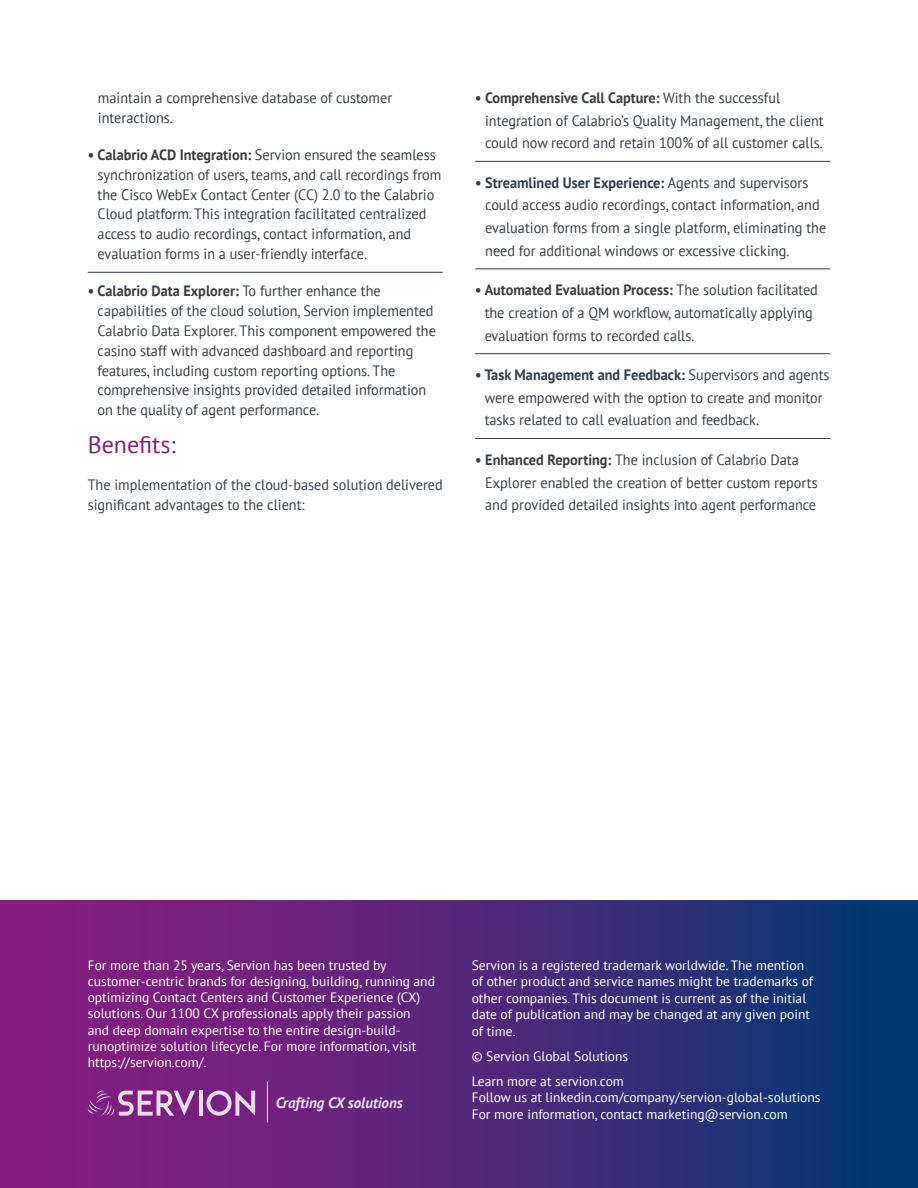
<style>
.page{position:relative;width:918px;height:1188px;background:#fff}
.page>*{position:absolute;margin:0;border:0;box-sizing:border-box;transform-origin:0 0}
.t1{font:24px "PT Sans";color:#841d80}
.t2{font:15px/20px "PT Sans";color:#333e48;scale:.95 1}
.t3{font:italic 700 15px "PT Sans";color:#fff}
.t4{font:13.5px/16.2px "PT Sans";color:#fff}
.s1{font-weight:700}
</style>
<div class="page">
<hr style="left:88px;top:272px;width:355px;height:1px;background:#333e48">
<hr style="left:475px;top:161px;width:355px;height:1px;background:#333e48">
<hr style="left:475px;top:268px;width:355px;height:1px;background:#333e48">
<hr style="left:475px;top:353px;width:355px;height:1px;background:#333e48">
<hr style="left:475px;top:438px;width:355px;height:1px;background:#333e48">
<svg style="left:0;top:901px;width:918px;height:287px;background:#4d287a"></svg>
<svg style="left:207px;top:1091px;width:48px;height:25px"></svg>
<hr style="left:199px;top:1091px;width:4px;height:25px;background:#eadceb">
<svg style="left:88px;top:1091px;width:107px;height:25px;background:#a25ea3"></svg>
<hr style="left:267px;top:1082px;width:1px;height:40px;background:#fff">
<p class="t2" style="left:98px;top:87px;width:311px">maintain a comprehensive database of customer interactions.</p>
<p class="t2" style="left:98px;top:144px;width:363px;text-indent:-10px"><span class="s1">• Calabrio ACD Integration:</span> Servion ensured the seamless synchronization of users, teams, and call recordings from the Cisco WebEx Contact Center (CC) 2.0 to the Calabrio Cloud platform. This integration facilitated centralized access to audio recordings, contact information, and evaluation forms in a user-friendly interface.</p>
<p class="t2" style="left:98px;top:280px;width:358px;text-indent:-10px"><span class="s1">• Calabrio Data Explorer:</span> To further enhance the capabilities of the cloud solution, Servion implemented Calabrio Data Explorer. This component empowered the casino staff with advanced dashboard and reporting features, including custom reporting options. The comprehensive insights provided detailed information on the quality of agent performance.</p>
<p class="t1" style="left:88px;top:430px;width:89px">Benefits:</p>
<p class="t2" style="left:88px;top:475px;width:375px">The implementation of the cloud-based solution delivered significant advantages to the client:</p>
<p class="t2" style="left:485px;top:86px;width:358px;line-height:22.6px;text-indent:-10px"><span class="s1">• Comprehensive Call Capture:</span> With the successful integration of Calabrio’s Quality Management, the client could now record and retain 100% of all customer calls.</p>
<p class="t2" style="left:485px;top:171px;width:360px;line-height:22.6px;text-indent:-10px"><span class="s1">• Streamlined User Experience:</span> Agents and supervisors could access audio recordings, contact information, and evaluation forms from a single platform, eliminating the need for additional windows or excessive clicking.</p>
<p class="t2" style="left:485px;top:278px;width:352px;line-height:22.6px;text-indent:-9px"><span class="s1">• Automated Evaluation Process:</span> The solution facilitated the creation of a QM workflow, automatically applying evaluation forms to recorded calls.</p>
<p class="t2" style="left:485px;top:363px;width:364px;line-height:22.6px;text-indent:-10px"><span class="s1">• Task Management and Feedback:</span> Supervisors and agents were empowered with the option to create and monitor tasks related to call evaluation and feedback.</p>
<p class="t2" style="left:485px;top:448px;width:351px;line-height:22.6px;text-indent:-10px"><span class="s1">• Enhanced Reporting:</span> The inclusion of Calabrio Data<br>Explorer enabled the creation of better custom reports and provided detailed insights into agent performance</p>
<p class="t4" style="left:88px;top:957px;width:349px">For more than 25 years, Servion has been trusted by customer-centric brands for designing, building, running and optimizing Contact Centers and Customer Experience (CX) solutions. Our 1100 CX professionals apply their passion and deep domain expertise to the entire design-build&shy;runoptimize solution lifecycle. For more information, visit https://servion.com/.</p>
<p class="t4" style="left:472px;top:956px;width:343px">Servion is a registered trademark worldwide. The mention of other product and service names might be trademarks of other companies. This document is current as of the initial date of publication and may be changed at any given point of time.</p>
<p class="t4" style="left:472px;top:1048px;width:158px">© Servion Global Solutions</p>
<p class="t4" style="left:472px;top:1072px;width:350px">Learn more at servion.com<br>Follow us at linkedin.com/company/servion-global-solutions<br>For more information, contact marketing@servion.com</p>
<p class="t3" style="left:275px;top:1093px;width:129px">Crafting CX solutions</p>
</div>
